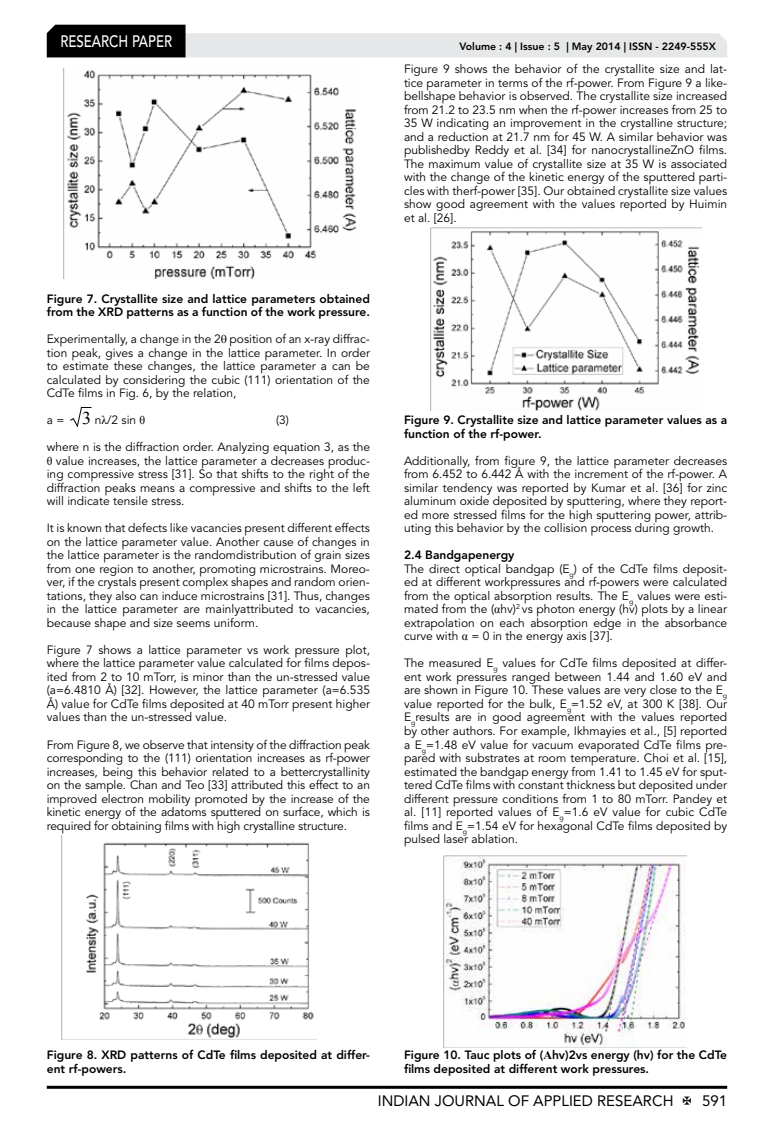
<style>
.page{position:relative;width:774px;height:1136px;background:#fff}
.page>*{position:absolute;margin:0;border:0;box-sizing:border-box;transform-origin:0 0}
.t1{font:500 16.5px "Avenir LT Std";color:#fff;scale:.8 1}
.t2{font:15px "Avenir LT Std";color:#000}
.t3{font:12px/13.5px "Avenir LT Std";color:#000;text-align:justify}
.t4{font:800 12px/13.5px "Avenir LT Std";color:#000}
.t5{font:800 10.5px "Avenir LT Std";color:#000}
.s1{font-family:"Times New Roman";font-size:18px}
.s2{font-family:"Times New Roman"}
.s3{font-weight:800}
.s4{font-family:"Times New Roman";font-weight:700}
</style>
<div class="page">
<hr style="left:47px;top:1085px;width:680px;height:3px;background:#000">
<svg style="left:47px;top:25px;width:680px;height:32px"></svg>
<img style="left:64px;top:68px;width:292px;height:210px">
<svg style="left:71px;top:407px;width:20px;height:19px"></svg>
<img style="left:62px;top:835px;width:252px;height:203px">
<img style="left:430px;top:227px;width:271px;height:184px">
<img style="left:444px;top:855px;width:243px;height:191px">
<h1 class="t1" style="left:60px;top:32px;width:139px">RESEARCH PAPER</h1>
<p class="t4" style="left:47px;top:292px;width:325px">Figure 7. Crystallite size and lattice parameters obtained from the XRD patterns as a function of the work pressure.</p>
<p class="t3" style="left:47px;top:332px;width:325px">Experimentally, a change in the 2 position of an x-ray diffrac&shy;tion peak, gives a change in the lattice parameter. In order to estimate these changes, the lattice parameter a can be calculated by considering the cubic (111) orientation of the CdTe films in Fig. 6, by the relation,</p>
<p class="t3" style="left:47px;top:413px;width:100px">a = <span class="s1">3</span> n<span class="s2">λ</span>/2 sin <span class="s2">θ</span></p>
<p class="t3" style="left:276px;top:413px;width:14px">(3)</p>
<p class="t3" style="left:47px;top:440px;width:325px">where n is the diffraction order. Analyzing equation 3, as the <span class="s2">θ</span> value increases, the lattice parameter a decreases produc&shy;ing compressive stress [31]. So that shifts to the right of the diffraction peaks means a compressive and shifts to the left will indicate tensile stress.</p>
<p class="t3" style="left:47px;top:521px;width:325px">It is known that defects like vacancies present different effects on the lattice parameter value. Another cause of changes in the lattice parameter is the randomdistribution of grain sizes from one region to another, promoting microstrains. Moreo&shy;ver, if the crystals present complex shapes and random orien&shy;tations, they also can induce microstrains [31]. Thus, changes in the lattice parameter are mainlyattributed to vacancies, because shape and size seems uniform.</p>
<p class="t3" style="left:47px;top:643px;width:325px">Figure 7 shows a lattice parameter vs work pressure plot, where the lattice parameter value calculated for films depos&shy;ited from 2 to 10 mTorr, is minor than the un-stressed value (a=6.4810 Å) [32]. However, the lattice parameter (a=6.535<br>Å) value for CdTe films deposited at 40 mTorr present higher values than the un-stressed value.</p>
<p class="t3" style="left:47px;top:737px;width:325px">From Figure 8, we observe that intensity of the diffraction peak corresponding to the (111) orientation increases as rf-power increases, being this behavior related to a bettercrystallinity on the sample. Chan and Teo [33] attributed this effect to an improved electron mobility promoted by the increase of the kinetic energy of the adatoms sputtered on surface, which is required for obtaining films with high crystalline structure.</p>
<p class="t5" style="left:459px;top:41px;width:258px">Volume : 4 | Issue : 5 | May 2014 | ISSN - 2249-555X</p>
<p class="t3" style="left:404px;top:62px;width:325px">Figure 9 shows the behavior of the crystallite size and lat&shy;tice parameter in terms of the rf-power. From Figure 9 a like&shy;bellshape behavior is observed. The crystallite size increased from 21.2 to 23.5 nm when the rf-power increases from 25 to 35 W indicating an improvement in the crystalline structure; and a reduction at 21.7 nm for 45 W. A similar behavior was publishedby Reddy et al. [34] for nanocrystallineZnO films.<br>The maximum value of crystallite size at 35 W is associated with the change of the kinetic energy of the sputtered parti&shy;cles with therf-power [35]. Our obtained crystallite size values show good agreement with the values reported by Huimin et al. [26].</p>
<p class="t4" style="left:404px;top:413px;width:325px">Figure 9. Crystallite size and lattice parameter values as a function of the rf-power.</p>
<p class="t3" style="left:404px;top:454px;width:325px">Additionally, from figure 9, the lattice parameter decreases from 6.452 to 6.442 Å with the increment of the rf-power. A similar tendency was reported by Kumar et al. [36] for zinc aluminum oxide deposited by sputtering, where they report&shy;ed more stressed films for the high sputtering power, attrib&shy;uting this behavior by the collision process during growth.</p>
<p class="t3" style="left:404px;top:548px;width:325px;text-align:left"><span class="s3">2.4 Bandgapenergy<br></span>The direct optical bandgap (E<sub>g</sub>) of the CdTe films deposit&shy;ed at different workpressures and rf-powers were calculated from the optical absorption results. The E<sub>g</sub> values were esti&shy;mated from the (<span class="s2">α</span>hv)<sup>2</sup> vs photon energy (hv) plots by a linear extrapolation on each absorption edge in the absorbance curve with <span class="s2">α</span> = 0 in the energy axis [37].</p>
<p class="t3" style="left:404px;top:656px;width:325px">The measured E<sub>g</sub> values for CdTe films deposited at differ&shy;ent work pressures ranged between 1.44 and 1.60 eV and are shown in Figure 10. These values are very close to the E<sub>g </sub>value reported for the bulk, E<sub>g</sub>=1.52 eV, at 300 K [38]. Our E<sub>g</sub>results are in good agreement with the values reported by other authors. For example, Ikhmayies et al., [5] reported a E<sub>g</sub>=1.48 eV value for vacuum evaporated CdTe films pre&shy;pared with substrates at room temperature. Choi et al. [15], estimated the bandgap energy from 1.41 to 1.45 eV for sput&shy;tered CdTe films with constant thickness but deposited under different pressure conditions from 1 to 80 mTorr. Pandey et al. [11] reported values of E<sub>g</sub>=1.6 eV value for cubic CdTe films and E<sub>g</sub>=1.54 eV for hexagonal CdTe films deposited by pulsed laser ablation.</p>
<p class="t4" style="left:47px;top:1048px;width:325px">Figure 8. XRD patterns of CdTe films deposited at differ&shy;ent rf-powers.</p>
<p class="t4" style="left:404px;top:1048px;width:325px">Figure 10. Tauc plots of (<span class="s4">α</span>hv)2vs energy (hv) for the CdTe films deposited at different work pressures.</p>
<p class="t2" style="left:378px;top:1091px;width:297px">INDIAN JOURNAL OF APPLIED RESEARCH</p>
<p class="t2" style="left:702px;top:1091px;width:27px">591</p>
</div>
